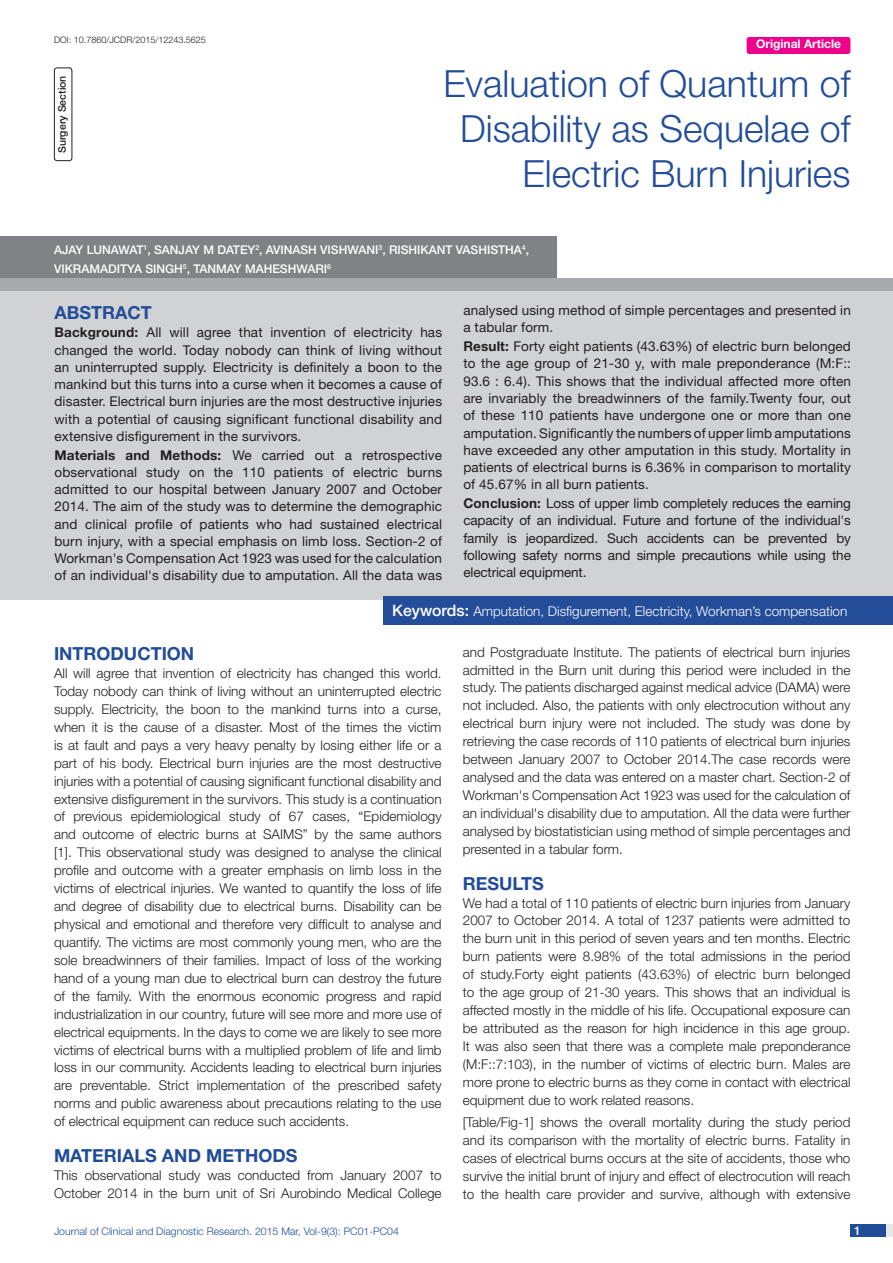
<style>
.page{position:relative;width:893px;height:1263px;background:#fff}
.page>*{position:absolute;margin:0;border:0;box-sizing:border-box;transform-origin:0 0}
.t1{font:300 37.5px/45px "Helvetica Neue";color:#214c99;text-align:right}
.Heading{font:700 18px "Helvetica Neue";color:#214c99}
.Abstract_head{font:700 18px "Helvetica Neue";color:#214c99}
.Body_text{font:300 13.5px/18px "Helvetica Neue";color:#231f20;text-align:justify}
.Abstract_head-2{font:13.5px/17.2px "Helvetica Neue";letter-spacing:.01em;color:#231f20;text-align:justify}
.t2{font:300 13.5px "Helvetica Neue";color:#fff}
.Author{font:500 12px/18.8px "Helvetica Neue";color:#fff}
.t3{font:700 12px "Helvetica Neue";color:#fff}
.t4{font:300 10.5px "Helvetica Neue";color:#214c99}
.t5{font:500 10.5px "Helvetica Neue";color:#231f20}
.DOI{font:300 9px "Helvetica Neue";color:#231f20}
.s1{color:#244d99}
.s2{font-weight:700}
.s3{font-weight:500;font-size:15.75px}
</style>
<div class="page">
<div style="left:850px;top:1224px;width:43px;height:13px;background:#e6e7e9"></div>
<div style="left:850px;top:1224px;width:35px;height:13px;background:#214c99"></div>
<div style="left:747px;top:37px;width:103px;height:17px;background:#ed028c;border-radius:3px"></div>
<div style="left:0;top:236px;width:556px;height:43px;background:#808285"></div>
<div style="left:54px;top:68px;width:18px;height:93px;border:1px solid #231f20;border-radius:3px"></div>
<div style="left:0;top:290px;width:893px;height:310px;background:#d1d2d4"></div>
<div style="left:0;top:279px;width:893px;height:12px;background:#a8a9ad"></div>
<div style="left:384px;top:597px;width:509px;height:28px;background:#244d99"></div>
<p class="DOI" style="left:54px;top:35px;width:153px">DOI: 10.7860/JCDR/2015/12243.5625</p>
<p class="t3" style="left:756px;top:37px;width:87px">Original Article</p>
<p class="t5" style="left:56px;top:153px;width:79px;rotate:-90deg">SURGERY SECTION</p>
<p class="t1" style="left:443px;top:60px;width:409px">Evaluation of Quantum of<br>Disability as Sequelae of<br>Electric Burn Injuries</p>
<p class="Author" style="left:54px;top:240px;width:477px">AJAY LUNAWAT<sup>1</sup>, SANJAY M DATEY<sup>2</sup>, AVINAS H VISHWANI<sup>3</sup>, RISHIKANT VAS HISTHA<sup>4</sup>,<br>VIKRAMAD</p>
<p class="Author" style="left:117px;top:259px;width:216px">ITYA SINGH<sup>5</sup>, TANMAY MAHESHWARI<sup>6</sup></p>
<p class="Abstract_head" style="left:55px;top:301px;width:99px">ABST<span class="s1">RAC</span>T</p>
<p class="Abstract_head-2" style="left:55px;top:324px;width:389px"><span class="s2">Background:</span> All will agree that invention of electricity has changed the world. Today nobody can think of living without an uninterrupted supply. Electricity is definitely a boon to the mankind but this turns into a curse when it becomes a cause of disaster. Electrical burn injuries are the most destructive injuries with a potential of causing significant functional disability and extensive disfigurement in the survivors.</p>
<p class="Abstract_head-2" style="left:55px;top:446px;width:389px"><span class="s2">Materials and Methods:</span> We carried out a retrospective observational study on the 110 patients of electric burns admitted to our hospital between January 2007 and October 2014. The aim of the study was to determine the demographic and clinical profile of patients who had sustained electrical burn injury, with a special emphasis on limb loss. Section-2 of Workman's Compensation Act 1923 was used for the calculation of an individual's disability due to amputation. All the data was</p>
<p class="Abstract_head-2" style="left:463px;top:302px;width:389px">analysed using method of simple percentages and presented in a tabular form.</p>
<p class="Abstract_head-2" style="left:463px;top:338px;width:389px"><span class="s2">Result:</span> Forty eight patients (43.63%) of electric burn belonged to the age group of 21-30 y, with male preponderance (M:F::<br>93.6 : 6.4). This shows that the individual affected more often are invariably the breadwinners of the family.Twenty four, out of these 110 patients have undergone one or more than one amputation. Significantly the numbers of upper limb amputations have exceeded any other amputation in this study. Mortality in patients of electrical burns is 6.36% in comparison to mortality of 45.67% in all burn patients.</p>
<p class="Abstract_head-2" style="left:463px;top:494px;width:389px"><span class="s2">Conclusion:</span> Loss of upper limb completely reduces the earning capacity of an individual. Future and fortune of the individual's family is jeopardized. Such accidents can be prevented by following safety norms and simple precautions while using the electrical equipment.</p>
<p class="t2" style="left:392px;top:603px;width:456px"><span class="s3">KEYWORDS:</span> Amputation, Disfigurement, Electricity, Workman’s compensation</p>
<p class="Heading" style="left:54px;top:642px;width:142px">INTRODUCTION</p>
<p class="Body_text" style="left:54px;top:664px;width:389px">All will agree that invention of electricity has changed this world.<br>Today nobody can think of living without an uninterrupted electric supply. Electricity, the boon to the mankind turns into a curse, when it is the cause of a disaster. Most of the times the victim is at fault and pays a very heavy penalty by losing either life or a part of his body. Electrical burn injuries are the most destructive injuries with a potential of causing significant functional disability and extensive disfigurement in the survivors. This study is a continuation of previous epidemiological study of 67 cases, “Epidemiology and outcome of electric burns at SAIMS” by the same authors [1]. This observational study was designed to analyse the clinical profile and outcome with a greater emphasis on limb loss in the victims of electrical injuries. We wanted to quantify the loss of life and degree of disability due to electrical burns. Disability can be physical and emotional and therefore very difficult to analyse and quantify. The victims are most commonly young men, who are the sole breadwinners of their families. Impact of loss of the working hand of a young man due to electrical burn can destroy the future of the family. With the enormous economic progress and rapid industrialization in our country, future will see more and more use of electrical equipments. In the days to come we are likely to see more victims of electrical burns with a multiplied problem of life and limb loss in our community. Accidents leading to electrical burn injuries are preventable. Strict implementation of the prescribed safety norms and public awareness about precautions relating to the use of electrical equipment can reduce such accidents.</p>
<p class="Heading" style="left:54px;top:1144px;width:245px">MATERIALS AND METHODS</p>
<p class="Body_text" style="left:54px;top:1166px;width:389px">This observational study was conducted from January 2007 to<br>October 2014 in the burn unit of Sri Aurobindo Medical College</p>
<p class="Body_text" style="left:463px;top:643px;width:389px">and Postgraduate Institute. The patients of electrical burn injuries admitted in the Burn unit during this period were included in the study. The patients discharged against medical advice (DAMA) were not included. Also, the patients with only electrocution without any electrical burn injury were not included. The study was done by retrieving the case records of 110 patients of electrical burn injuries between January 2007 to October 2014.The case records were analysed and the data was entered on a master chart. Section-2 of Workman's Compensation Act 1923 was used for the calculation of an individual's disability due to amputation. All the data were further analysed by biostatistician using method of simple percentages and presented in a tabular form.</p>
<p class="Heading" style="left:463px;top:872px;width:13px">results</p>
<p class="Body_text" style="left:463px;top:893px;width:389px">We had a total of 110 patients of electric burn injuries from January 2007 to October 2014. A total of 1237 patients were admitted to the burn unit in this period of seven years and ten months. Electric burn patients were 8.98% of the total admissions in the period of study.Forty eight patients (43.63%) of electric burn belonged to the age group of 21-30 years. This shows that an individual is affected mostly in the middle of his life. Occupational exposure can be attributed as the reason for high incidence in this age group.<br>It was also seen that there was a complete male preponderance (M:F::7:103), in the number of victims of electric burn. Males are more prone to electric burns as they come in contact with electrical equipment due to work related reasons.</p>
<p class="Body_text" style="left:463px;top:1113px;width:389px">[Table/Fig-1] shows the overall mortality during the study period and its comparison with the mortality of electric burns. Fatality in cases of electrical burns occurs at the site of accidents, those who survive the initial brunt of injury and effect of electrocution will reach to the health care provider and survive, although with extensive</p>
<p class="t4" style="left:54px;top:1225px;width:346px">Journal of Clinical and Diagnostic Research. 2015 Mar, Vol-9(3): PC01-PC04</p>
<p class="Author" style="left:854px;top:1221px;width:8px">1</p>
</div>
